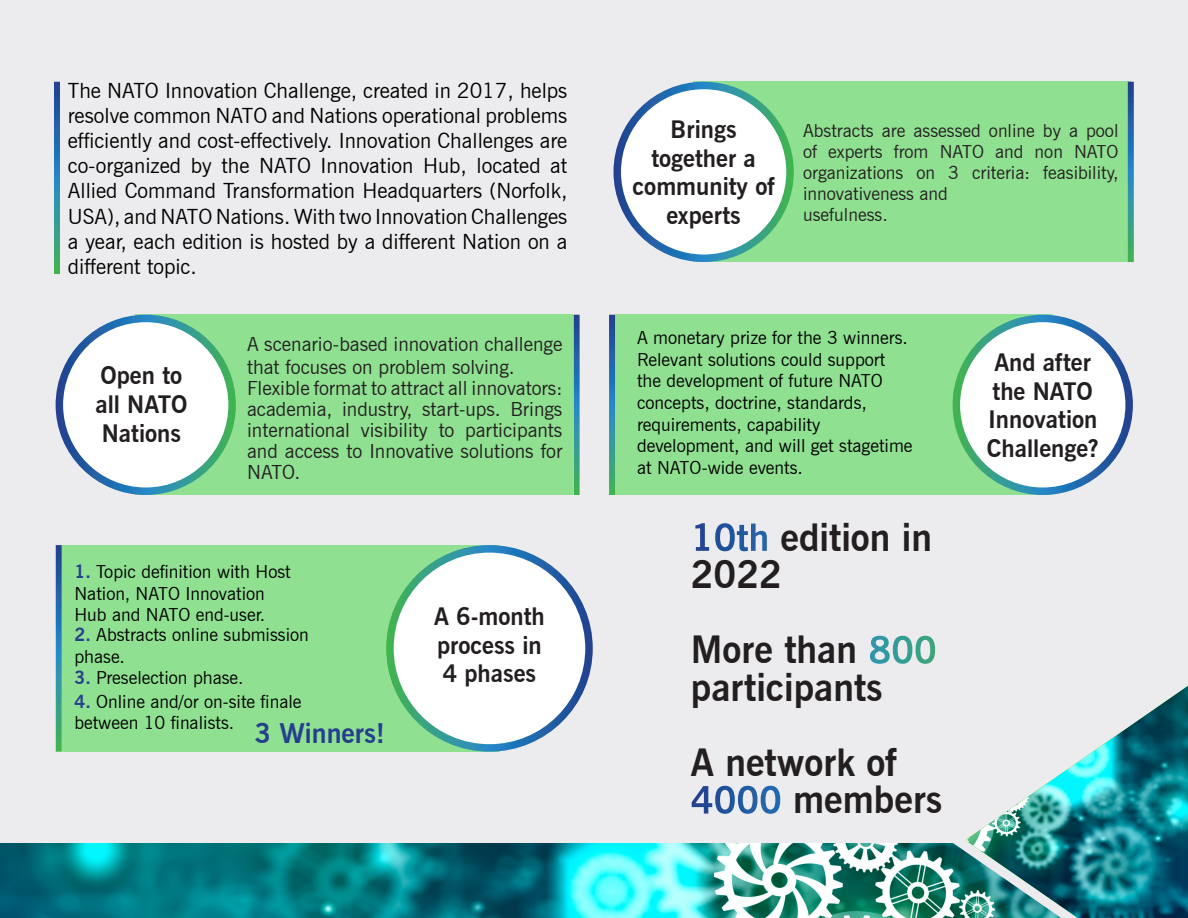
<style>
.page{position:relative;width:1188px;height:918px;background:#ececee}
.page>*{position:absolute;margin:0;border:0;box-sizing:border-box;transform-origin:0 0}
.t1{font:700 37.5px/37.5px "News Gothic BT";color:#231f20}
.t2{font:700 27px "News Gothic BT";color:#253f8e}
.t3{font:700 24px/28.8px "News Gothic BT";color:#231f20}
.t4{font:21px/25.2px "News Gothic BT";color:#000;text-align:justify}
.t5{font:19.5px/21px "News Gothic BT";color:#231f20}
.t6{font:18px "News Gothic BT";color:#000}
.t7{font:18px/21px "News Gothic BT";color:#231f20;text-align:justify}
.s1{font-weight:700;color:#253f8e}
.s2{color:#fff}
</style>
<div class="page">
<img style="left:0;top:843px;width:941px;height:75px">
<img style="left:941px;top:685px;width:247px;height:233px">
<div style="left:136px;top:315px;width:437px;height:180px;background:#90e091"></div>
<div style="left:693px;top:82px;width:438px;height:180px;background:#90e091"></div>
<div style="left:62px;top:545px;width:438px;height:207px;background:#90e091"></div>
<div style="left:615px;top:315px;width:438px;height:180px;background:#90e091"></div>
<div style="left:59px;top:318px;width:173px;height:173px;background:#fff;border-radius:50%"></div>
<div style="left:56px;top:315px;width:180px;height:180px;border:8px solid #fff;border-radius:50%"></div>
<div style="left:390px;top:549px;width:199px;height:199px;background:#fff;border-radius:50%"></div>
<div style="left:386px;top:545px;width:207px;height:207px;border:8px solid #fff;border-radius:50%"></div>
<div style="left:956px;top:318px;width:173px;height:173px;background:#fff;border-radius:50%"></div>
<div style="left:953px;top:315px;width:180px;height:180px;border:8px solid #fff;border-radius:50%"></div>
<svg style="left:574px;top:315px;width:6px;height:180px"></svg>
<svg style="left:54px;top:82px;width:6px;height:192px"></svg>
<svg style="left:1128px;top:82px;width:6px;height:180px"></svg>
<svg style="left:56px;top:545px;width:6px;height:207px"></svg>
<svg style="left:609px;top:315px;width:6px;height:180px"></svg>
<div style="left:617px;top:85px;width:173px;height:173px;background:#fff;border-radius:50%"></div>
<div style="left:614px;top:82px;width:180px;height:180px;border:8px solid #fff;border-radius:50%"></div>
<p class="t4" style="left:68px;top:77px;width:501px">The NATO Innovation Challenge, created in 2017, helps resolve common NATO and Nations operational problems efficiently and cost-effectively. Innovation Challenges are co-organized by the NATO Innovation Hub, located at Allied Command Transformation Headquarters (Norfolk, USA), and NATO Nations. With two Innovation Challenges a year, each edition is hosted by a different Nation on a different topic.</p>
<p class="t3" style="left:95px;top:361px;width:93px">Open to all NATO<br>Nations</p>
<p class="t5" style="left:247px;top:332px;width:317px;line-height:23.4px">A scenario-based innovation challenge that focuses on problem solving.</p>
<p class="t5" style="left:247px;top:378px;width:317px;text-align:justify">Flexible format to attract all innovators: academia, industry, start-ups. Brings international visibility to participants and access to Innovative solutions for NATO.</p>
<p class="t6" style="left:74px;top:561px;width:218px"><span class="s1">1.</span> Topic definition with Host</p>
<p class="t6" style="left:74px;top:583px;width:192px">Nation, NATO Innovation</p>
<p class="t6" style="left:74px;top:604px;width:192px">Hub and NATO end-user.</p>
<p class="t6" style="left:74px;top:624px;width:236px"><span class="s1">2.</span> Abstracts online submission</p>
<p class="t6" style="left:74px;top:645px;width:52px">phase.</p>
<p class="t6" style="left:74px;top:667px;width:171px"><span class="s1">3.</span> Preselection phase.</p>
<p class="t6" style="left:74px;top:690px;width:229px"><span class="s1">4.</span> Online and/or on-site finale</p>
<p class="t6" style="left:74px;top:712px;width:161px">between 10 finalists.</p>
<p class="t2" style="left:255px;top:717px;width:131px">3 Winners!</p>
<p class="t3" style="left:434px;top:602px;width:112px">A 6-month</p>
<p class="t3" style="left:437px;top:631px;width:106px">process in</p>
<p class="t3" style="left:443px;top:659px;width:95px">4 phases</p>
<p class="t3" style="left:671px;top:115px;width:67px">Brings</p>
<p class="t3" style="left:651px;top:143px;width:106px">together a</p>
<p class="t3" style="left:633px;top:172px;width:144px">community of</p>
<p class="t3" style="left:666px;top:201px;width:76px">experts</p>
<p class="t7" style="left:803px;top:120px;width:317px">Abstracts are assessed online by a pool of experts from NATO and non NATO organizations on 3 criteria: feasibility, innovativeness and</p>
<p class="t7" style="left:803px;top:204px;width:86px">usefulness.</p>
<p class="t6" style="left:637px;top:327px;width:272px">A monetary prize for the 3 winners.</p>
<p class="t6" style="left:637px;top:348px;width:250px">Relevant solutions could support</p>
<p class="t6" style="left:637px;top:370px;width:247px">the development of future NATO</p>
<p class="t6" style="left:637px;top:392px;width:231px">concepts, doctrine, standards,</p>
<p class="t6" style="left:637px;top:413px;width:185px">requirements, capability</p>
<p class="t6" style="left:637px;top:435px;width:277px">development, and will get stagetime</p>
<p class="t6" style="left:637px;top:456px;width:167px">at NATO-wide events.</p>
<p class="t1" style="left:691px;top:518px;width:243px"><span class="s2">10th</span> edition in<br>2022</p>
<p class="t1" style="left:691px;top:631px;width:247px">More than <span class="s2">800</span></p>
<p class="t1" style="left:691px;top:668px;width:193px">participants</p>
<p class="t1" style="left:691px;top:743px;width:253px">A network of<br><span class="s2">4000</span> members</p>
<p class="t3" style="left:995px;top:348px;width:98px">And after</p>
<p class="t3" style="left:993px;top:376px;width:102px">the NATO</p>
<p class="t3" style="left:988px;top:405px;width:111px">Innovation</p>
<p class="t3" style="left:987px;top:434px;width:114px">Challenge?</p>
</div>
